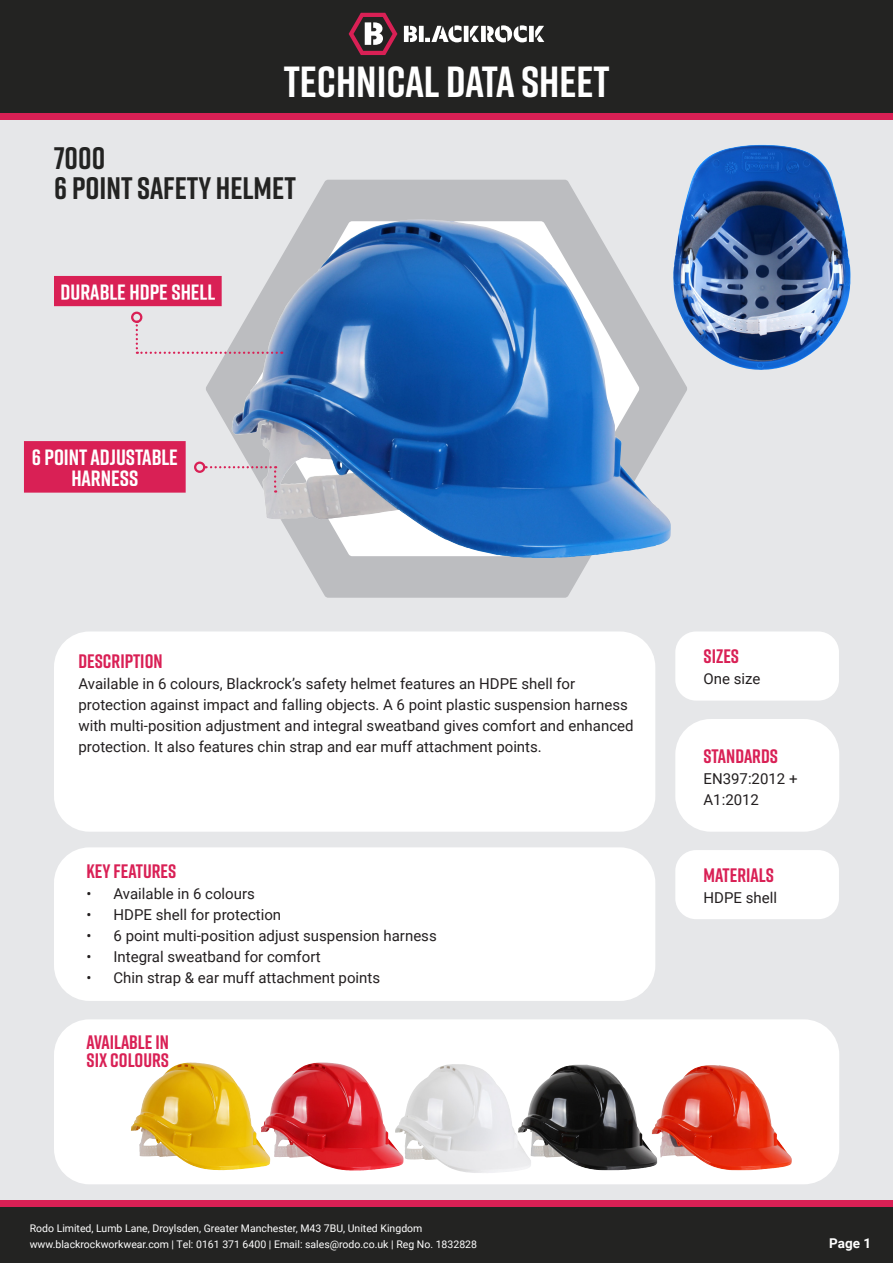
<style>
.page{position:relative;width:893px;height:1263px;background:#fff}
.page>*{position:absolute;margin:0;border:0;box-sizing:border-box;transform-origin:0 0}
.t1{font:700 43.5px "Rift";color:#fff}
.t2{font:700 31.05px "Rift";color:#232322}
.t3{font:700 22.05px/21.3px "Rift";color:#fff;text-align:center}
.t4{font:700 19.5px/18px "Rift";color:#d92055}
.t5{font:15px/21px "Roboto";color:#231f20}
.t6{font:700 13.5px "Roboto";color:#fff}
.t7{font:10.5px "Roboto";color:#fff}
</style>
<div class="page">
<div style="left:0;top:0;width:893px;height:1200px;background:#e6e7e9"></div>
<svg style="left:206px;top:180px;width:481px;height:418px"></svg>
<div style="left:0;top:113px;width:893px;height:6px;background:#d92055"></div>
<div style="left:0;top:0;width:893px;height:113px;background:#232322"></div>
<svg style="left:404px;top:26px;width:13px;height:16px"></svg>
<div style="left:481px;top:26px;width:5px;height:16px;background:#fff"></div>
<div style="left:419px;top:26px;width:5px;height:16px;background:#fff"></div>
<svg style="left:470px;top:26px;width:9px;height:16px"></svg>
<hr style="left:464px;top:26px;width:4px;height:16px;background:#fff">
<svg style="left:487px;top:25px;width:40px;height:17px"></svg>
<svg style="left:535px;top:26px;width:9px;height:16px"></svg>
<div style="left:529px;top:26px;width:5px;height:16px;background:#fff"></div>
<svg style="left:425px;top:25px;width:36px;height:17px"></svg>
<svg style="left:349px;top:13px;width:48px;height:42px"></svg>
<div style="left:0;top:1204px;width:893px;height:59px;background:#232322"></div>
<div style="left:0;top:1200px;width:893px;height:7px;background:#d92055"></div>
<img style="left:232px;top:219px;width:188px;height:300px">
<div style="left:54px;top:847px;width:601px;height:154px;background:#fff;border-radius:35px"></div>
<div style="left:54px;top:631px;width:601px;height:201px;background:#fff;border-radius:35px"></div>
<div style="left:675px;top:719px;width:164px;height:113px;background:#fff;border-radius:35px"></div>
<div style="left:675px;top:631px;width:164px;height:70px;background:#fff;border-radius:21px"></div>
<div style="left:675px;top:850px;width:164px;height:69px;background:#fff;border-radius:21px"></div>
<svg style="left:54px;top:1019px;width:785px;height:165px;background:#e9d0c5"></svg>
<img style="left:131px;top:1062px;width:58px;height:69px">
<img style="left:652px;top:1065px;width:57px;height:93px">
<img style="left:261px;top:1062px;width:58px;height:81px">
<img style="left:518px;top:1065px;width:57px;height:93px">
<img style="left:395px;top:1064px;width:56px;height:69px">
<svg style="left:54px;top:273px;width:171px;height:36px"></svg>
<div style="left:24px;top:441px;width:162px;height:52px;background:#d92055"></div>
<svg style="left:136px;top:321px;width:146px;height:33px"></svg>
<div style="left:131px;top:312px;width:11px;height:11px;border:2px solid #d92055;border-radius:50%"></div>
<svg style="left:204px;top:466px;width:72px;height:27px"></svg>
<div style="left:194px;top:461px;width:11px;height:12px;border:2px solid #d92055;border-radius:50%"></div>
<img style="left:673px;top:145px;width:177px;height:225px">
<p class="t1" style="left:284px;top:51px;width:328px">TECHNICAL DATA SHEET</p>
<p class="t2" style="left:54px;top:136px;width:53px">7000</p>
<p class="t2" style="left:54px;top:166px;width:243px">6 POINT SAFETY HELMET</p>
<p class="t3" style="left:60px;top:281px;width:156px">DURABLE HDPE SHELL</p>
<p class="t3" style="left:32px;top:446px;width:148px">6 POINT ADJUSTABLE<br>HARNESS</p>
<p class="t4" style="left:78px;top:652px;width:86px">DESCRIPTION</p>
<p class="t5" style="left:78px;top:673px;width:557px">Available in 6 colours, Blackrock’s safety helmet features an HDPE shell for protection against impact and falling objects. A 6 point plastic suspension harness with multi-position adjustment and integral sweatband gives comfort and enhanced protection. It also features chin strap and ear muff attachment points.</p>
<p class="t4" style="left:87px;top:862px;width:91px">KEY FEATURES</p>
<p class="t5" style="left:87px;top:883px;width:170px">• Available in 6 colours</p>
<p class="t5" style="left:87px;top:904px;width:196px">• HDPE shell for protection</p>
<p class="t5" style="left:87px;top:925px;width:352px">• 6 point multi-position adjust suspension harness</p>
<p class="t5" style="left:87px;top:946px;width:236px">• Integral sweatband for comfort</p>
<p class="t5" style="left:87px;top:967px;width:295px">• Chin strap &amp; ear muff attachment points</p>
<p class="t4" style="left:87px;top:1032px;width:84px">AVAILABLE IN<br>SIX COLOURS</p>
<p class="t4" style="left:703px;top:647px;width:37px">SIZES</p>
<p class="t5" style="left:703px;top:668px;width:59px">One size</p>
<p class="t4" style="left:703px;top:746px;width:76px">STANDARDS</p>
<p class="t5" style="left:703px;top:767px;width:96px">EN397:2012 +<br>A1:2012</p>
<p class="t4" style="left:703px;top:865px;width:72px">MATERIALS</p>
<p class="t5" style="left:703px;top:886px;width:75px">HDPE shell</p>
<p class="t7" style="left:30px;top:1221px;width:394px">Rodo Limited, Lumb Lane, Droylsden, Greater Manchester, M43 7BU, United Kingdom</p>
<p class="t7" style="left:30px;top:1237px;width:449px">www.blackrockworkwear.com | Tel: 0161 371 6400 | Email: sales@rodo.co.uk | Reg No. 1832828</p>
<p class="t6" style="left:829px;top:1234px;width:43px">Page 1</p>
</div>
